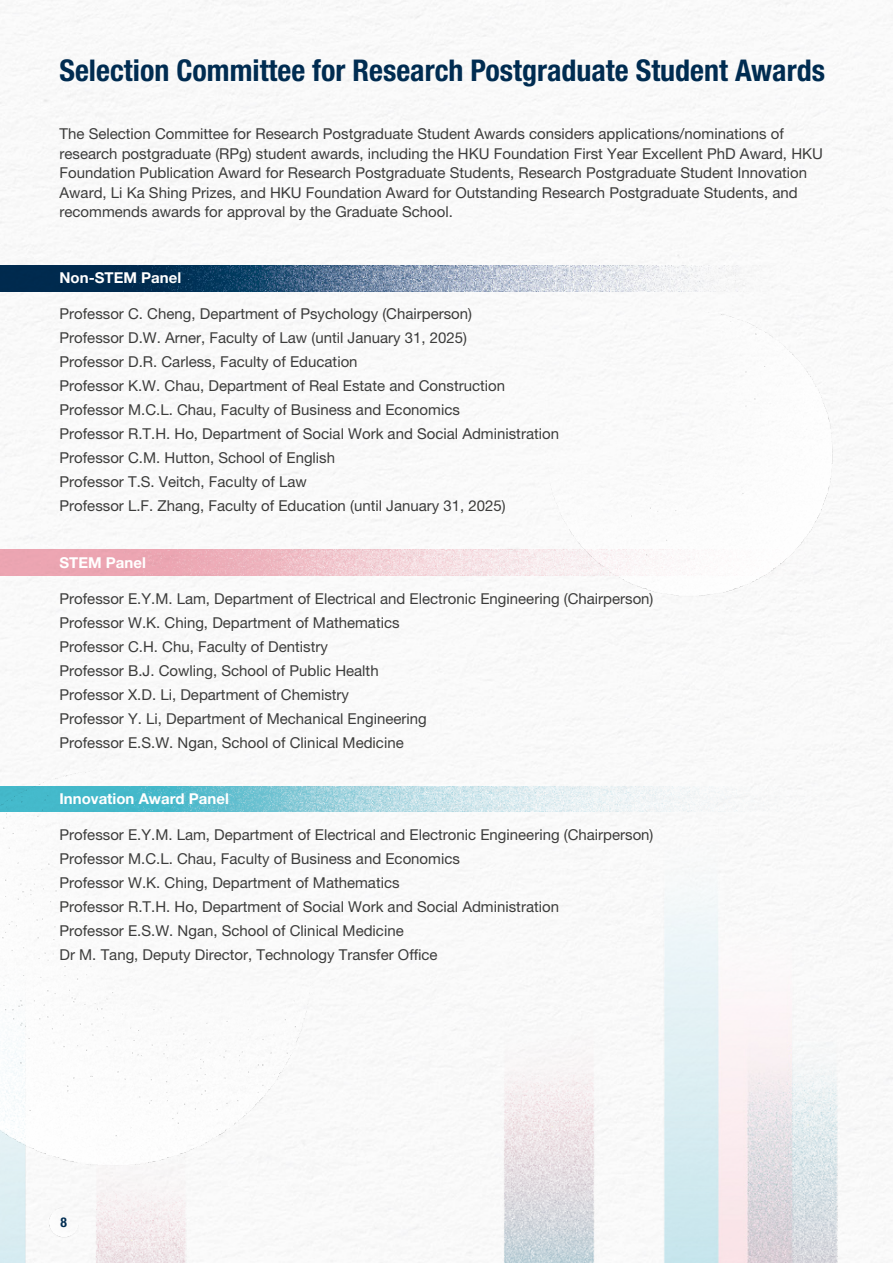
<style>
.page{position:relative;width:893px;height:1263px;background:#fff}
.page>*{position:absolute;margin:0;border:0;box-sizing:border-box;transform-origin:0 0}
.t1{font:700 condensed 30px "Helvetica Neue LT Pro";color:#002c51}
.t2{font:15px/24px "Helvetica Neue LT Pro";color:#3c3c3b}
.t3{font:700 15px "Helvetica Neue LT Pro";color:#fff}
.t4{font:700 condensed 13.5px "Helvetica Neue LT Pro";color:#002c51}
</style>
<div class="page">
<img style="left:0;top:0;width:893px;height:510px">
<img style="left:167px;top:391px;width:726px;height:872px">
<img style="left:0;top:510px;width:523px;height:753px">
<img style="left:478px;top:240px;width:415px;height:425px">
<img style="left:0;top:672px;width:409px;height:591px">
<img style="left:42px;top:1200px;width:43px;height:43px">
<img style="left:0;top:786px;width:872px;height:25px">
<img style="left:0;top:550px;width:872px;height:25px">
<img style="left:0;top:266px;width:833px;height:25px">
<h1 class="t1" style="left:60px;top:52px;width:767px">Selection Committee for Research Postgraduate Student Awards</h1>
<p class="t2" style="left:60px;top:124px;width:765px;line-height:19.5px">The Selection Committee for Research Postgraduate Student Awards considers applications/nominations of research postgraduate (RPg) student awards, including the HKU Foundation First Year Excellent PhD Award, HKU Foundation Publication Award for Research Postgraduate Students, Research Postgraduate Student Innovation Award, Li Ka Shing Prizes, and HKU Foundation Award for Outstanding Research Postgraduate Students, and recommends awards for approval by the Graduate School.</p>
<p class="t3" style="left:60px;top:269px;width:123px">Non-STEM Panel</p>
<p class="t2" style="left:60px;top:302px;width:501px">Professor C. Cheng, Department of Psychology (Chairperson)<br>Professor D.W. Arner, Faculty of Law (until January 31, 2025)<br>Professor D.R. Carless, Faculty of Education<br>Professor K.W. Chau, Department of Real Estate and Construction Professor M.C.L. Chau, Faculty of Business and Economics<br>Professor R.T.H. Ho, Department of Social Work and Social Administration Professor C.M. Hutton, School of English<br>Professor T.S. Veitch, Faculty of Law<br>Professor L.F. Zhang, Faculty of Education (until January 31, 2025)</p>
<p class="t3" style="left:60px;top:553px;width:88px">STEM Panel</p>
<p class="t2" style="left:60px;top:586px;width:595px">Professor E.Y.M. Lam, Department of Electrical and Electronic Engineering (Chairperson)<br>Professor W.K. Ching, Department of Mathematics<br>Professor C.H. Chu, Faculty of Dentistry<br>Professor B.J. Cowling, School of Public Health<br>Professor X.D. Li, Department of Chemistry<br>Professor Y. Li, Department of Mechanical Engineering<br>Professor E.S.W. Ngan, School of Clinical Medicine</p>
<p class="t3" style="left:60px;top:789px;width:171px">Innovation Award Panel</p>
<p class="t2" style="left:60px;top:822px;width:595px">Professor E.Y.M. Lam, Department of Electrical and Electronic Engineering (Chairperson)<br>Professor M.C.L. Chau, Faculty of Business and Economics<br>Professor W.K. Ching, Department of Mathematics<br>Professor R.T.H. Ho, Department of Social Work and Social Administration<br>Professor E.S.W. Ngan, School of Clinical Medicine<br>Dr M. Tang, Deputy Director, Technology Transfer Office</p>
<p class="t4" style="left:61px;top:1214px;width:8px">8</p>
</div>
